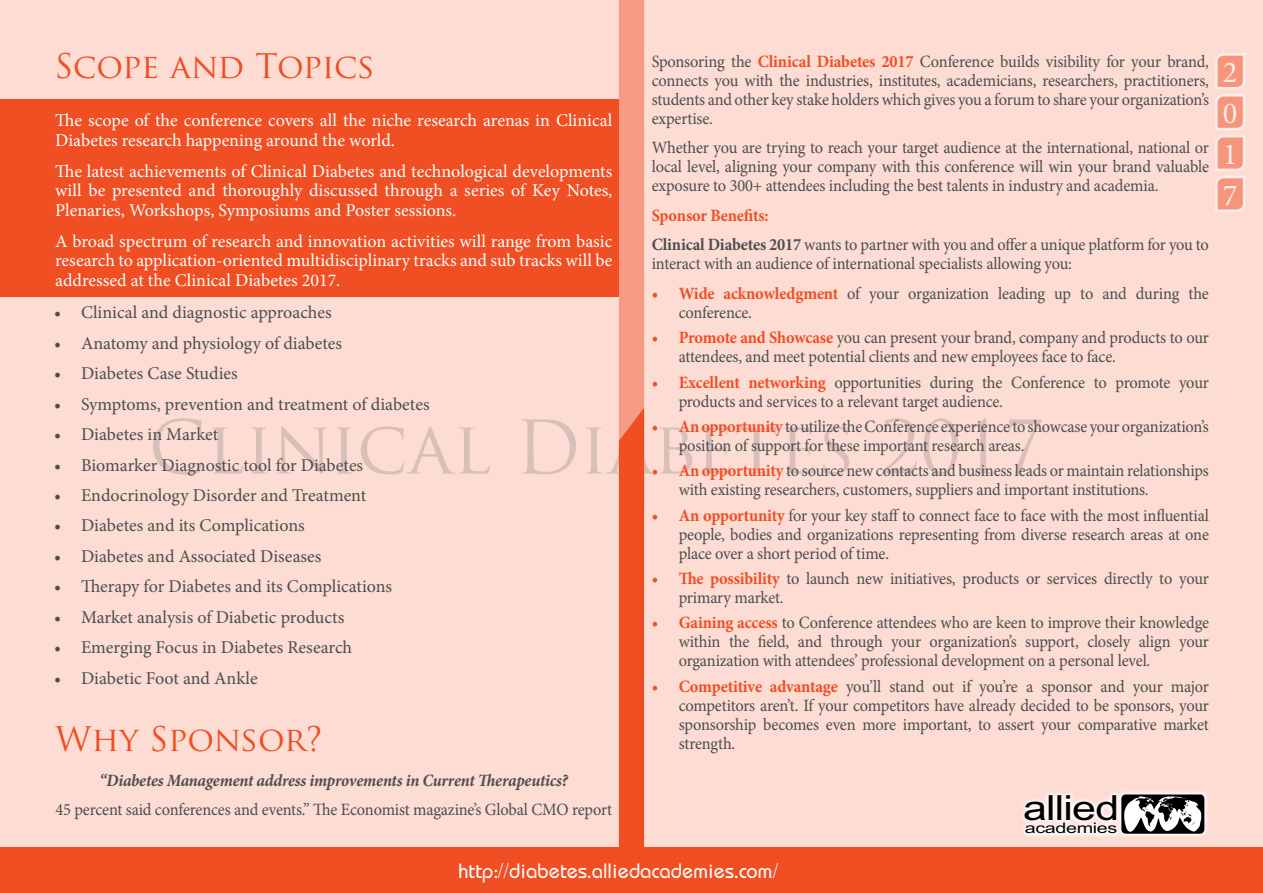
<style>
.page{position:relative;width:1263px;height:893px;background:#fff}
.page>*{position:absolute;margin:0;border:0;box-sizing:border-box;transform-origin:0 0}
.t1{font:72px "Trajan Pro";color:#4d4d4f}
.t2{font:34.65px "Arial";letter-spacing:-.02em;color:#000;scale:1.24 1}
.t3{font:33px "Trajan Pro";letter-spacing:-.01em;color:#f04e23}
.t4{font:30.45px/40.8px "Minion Pro";color:#fff;text-align:justify}
.t5{font:21.6px "Opal";color:#fff;scale:.95 1}
.t6{font:18px/19.8px "Minion Pro";color:#fff;text-align:justify}
.t7{font:18px "Minion Pro";color:#4d4d4f}
.t8{font:17.25px/19px "Minion Pro";letter-spacing:-.01em;color:#4d4d4f;scale:.95 1}
.t9{font:italic 700 17.25px "Minion Pro";letter-spacing:-.015em;color:#4d4d4f;scale:.95 1}
.t10{font:14.55px "Arial";letter-spacing:-.02em;color:#000;scale:1.36 1}
.s1{font-weight:700;color:#f04e23}
.s2{font-weight:700}
</style>
<div class="page">
<div style="left:0;top:0;width:1263px;height:847px;background:#fcdcd3"></div>
<div style="left:0;top:99px;width:619px;height:198px;background:#f04e23"></div>
<svg style="left:619px;top:0;width:25px;height:847px;background:#f37553"></svg>
<div style="left:0;top:847px;width:1263px;height:46px;background:#f04e23"></div>
<svg style="left:1215px;top:53px;width:30px;height:159px;background:#f8b29f"></svg>
<svg style="left:1022px;top:791px;width:185px;height:46px"></svg>
<svg style="left:1121px;top:794px;width:83px;height:40px;background:#7a7979"></svg>
<h3 class="t3" style="left:54px;top:45px;width:322px">Scope and Topics</h3>
<p class="t8" style="left:652px;top:52px;width:588px;text-align:justify">Sponsoring the <span class="s1">Clinical Diabetes 2017</span> Conference builds visibility for your brand, connects you with the industries, institutes, academicians, researchers, practitioners, students and other key stake holders which gives you a forum to share your organization’s expertise.</p>
<p class="t8" style="left:652px;top:138px;width:588px;text-align:justify">Whether you are trying to reach your target audience at the international, national or local level, aligning your company with this conference will win your brand valuable exposure to 300+ attendees including the best talents in industry and academia.</p>
<p class="t8" style="left:652px;top:201px;width:588px;line-height:29.5px"><span class="s1">Sponsor Benefits:<br></span><span class="s2">Clinical Diabetes 2017</span> wants to partner with you and offer a unique platform for you to</p>
<p class="t8" style="left:652px;top:254px;width:444px">interact with an audience of international specialists allowing you:</p>
<p class="t8" style="left:679px;top:284px;width:560px;text-indent:-27px"><span class="s1">• Wide acknowledgment</span> of your organization leading up to and during the conference.</p>
<p class="t8" style="left:679px;top:328px;width:560px;text-indent:-27px"><span class="s1">• Promote and Showcase</span> you can present your brand, company and products to our attendees, and meet potential clients and new employees face to face.</p>
<p class="t8" style="left:679px;top:373px;width:560px;text-indent:-27px"><span class="s1">• Excellent networking</span> opportunities during the Conference to promote your products and services to a relevant target audience.</p>
<p class="t8" style="left:679px;top:417px;width:560px;text-indent:-27px"><span class="s1">• An opportunity</span> to utilize the Conference experience to showcase your organization’s position of support for these important research areas.</p>
<p class="t8" style="left:679px;top:461px;width:560px;text-indent:-27px"><span class="s1">• An opportunity</span> to source new contacts and business leads or maintain relationships with existing researchers, customers, suppliers and important institutions.</p>
<p class="t8" style="left:679px;top:506px;width:560px;text-align:justify;text-indent:-27px"><span class="s1">• An opportunity</span> for your key staff to connect face to face with the most influential people, bodies and organizations representing from diverse research areas at one place over a short period of time.</p>
<p class="t8" style="left:679px;top:569px;width:560px;text-indent:-27px"><span class="s1">• The possibility</span> to launch new initiatives, products or services directly to your primary market.</p>
<p class="t8" style="left:679px;top:613px;width:560px;text-align:justify;text-indent:-27px"><span class="s1">• Gaining access</span> to Conference attendees who are keen to improve their knowledge within the field, and through your organization’s support, closely align your organization with attendees’ professional development on a personal level.</p>
<p class="t8" style="left:679px;top:677px;width:560px;text-align:justify;text-indent:-27px"><span class="s1">• Competitive advantage</span> you’ll stand out if you’re a sponsor and your major competitors aren’t. If your competitors have already decided to be sponsors, your sponsorship becomes even more important, to assert your comparative market strength.</p>
<p class="t6" style="left:55px;top:111px;width:559px">The scope of the conference covers all the niche research arenas in Clinical<br>Diabetes research happening around the world.</p>
<p class="t6" style="left:55px;top:161px;width:559px">The latest achievements of Clinical Diabetes and technological developments will be presented and thoroughly discussed through a series of Key Notes, Plenaries, Workshops, Symposiums and Poster sessions.</p>
<p class="t6" style="left:55px;top:231px;width:559px">A broad spectrum of research and innovation activities will range from basic research to application-oriented multidisciplinary tracks and sub tracks will be addressed at the Clinical Diabetes 2017.</p>
<p class="t7" style="left:54px;top:301px;width:279px">• Clinical and diagnostic approaches</p>
<p class="t7" style="left:54px;top:331px;width:290px">• Anatomy and physiology of diabetes</p>
<p class="t7" style="left:54px;top:361px;width:185px">• Diabetes Case Studies</p>
<p class="t7" style="left:54px;top:392px;width:377px">• Symptoms, prevention and treatment of diabetes</p>
<p class="t7" style="left:54px;top:422px;width:166px">• Diabetes in Market</p>
<p class="t7" style="left:54px;top:453px;width:311px">• Biomarker Diagnostic tool for Diabetes</p>
<p class="t7" style="left:54px;top:483px;width:314px">• Endocrinology Disorder and Treatment</p>
<p class="t7" style="left:54px;top:514px;width:252px">• Diabetes and its Complications</p>
<p class="t7" style="left:54px;top:544px;width:269px">• Diabetes and Associated Diseases</p>
<p class="t7" style="left:54px;top:574px;width:340px">• Therapy for Diabetes and its Complications</p>
<p class="t7" style="left:54px;top:605px;width:292px">• Market analysis of Diabetic products</p>
<p class="t7" style="left:54px;top:635px;width:300px">• Emerging Focus in Diabetes Research</p>
<p class="t7" style="left:54px;top:666px;width:205px">• Diabetic Foot and Ankle</p>
<h1 class="t1" style="left:148px;top:402px;width:897px">Clinical Diabetes 2017</h1>
<h3 class="t3" style="left:55px;top:718px;width:269px">Why Sponsor?</h3>
<p class="t9" style="left:99px;top:768px;width:495px">“Diabetes Management address improvements in Current Therapeutics?</p>
<p class="t8" style="left:55px;top:800px;width:587px">45 percent said conferences and events.” The Economist magazine’s Global CMO report</p>
<p class="t5" style="left:458px;top:858px;width:338px">http://diabetes.alliedacademies.com/</p>
<h2 class="t2" style="left:1023px;top:785px;width:79px">allied</h2>
<p class="t10" style="left:1025px;top:819px;width:69px">academies</p>
<h3 class="t4" style="left:1223px;top:52px;width:16px">2<br>0<br>1<br>7</h3>
</div>
